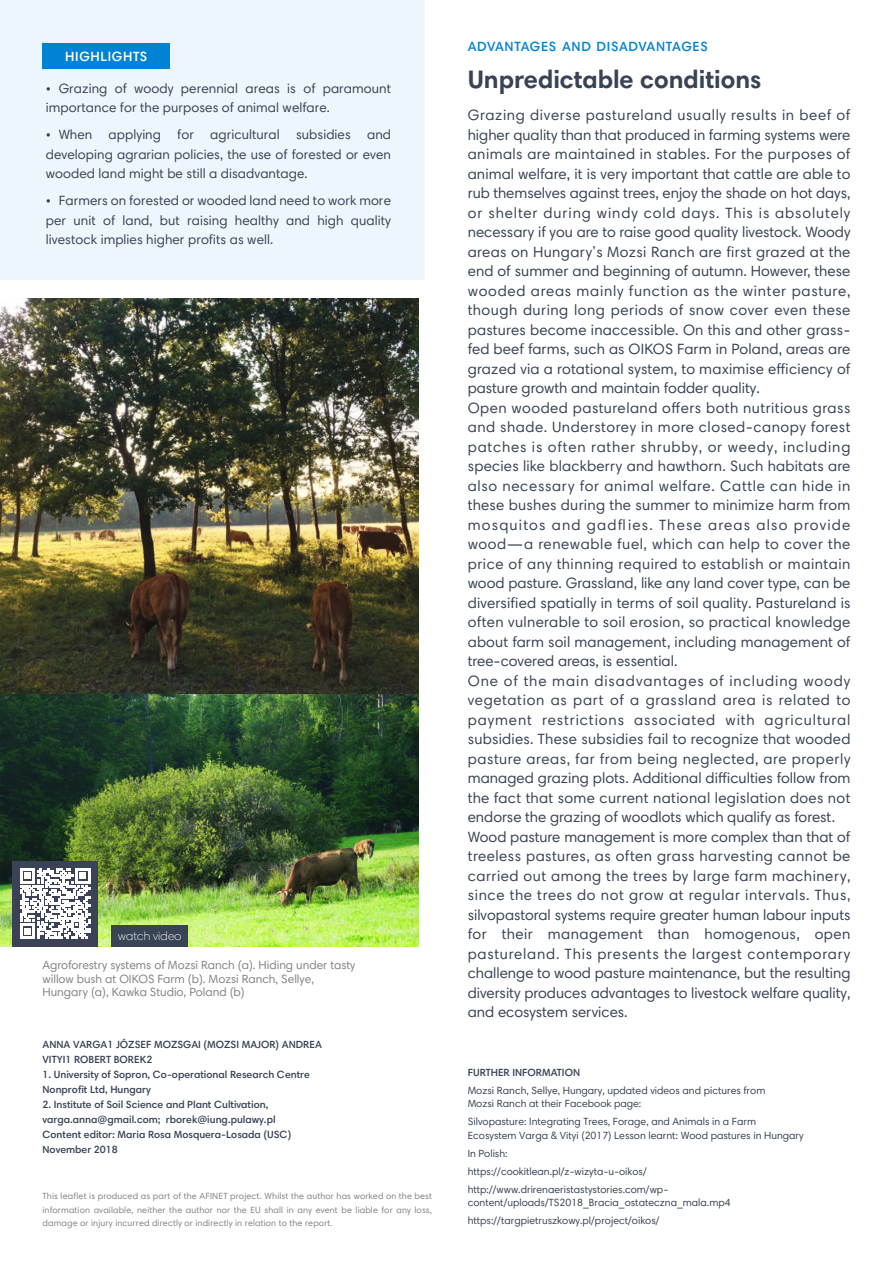
<style>
.page{position:relative;width:893px;height:1263px;background:#fff}
.page>*{position:absolute;margin:0;border:0;box-sizing:border-box;transform-origin:0 0}
.t1{font:700 25.5px "Harmonia Sans Pro Cyr";color:#384355}
.t2{font:15px/19.5px "Harmonia Sans Pro Cyr";letter-spacing:.015em;color:#384355}
.t3{font:13.5px/19.5px "Harmonia Sans Pro Cyr";letter-spacing:.005em;color:#384355;text-align:justify}
.t4{font:600 13.5px "Harmonia Sans Pro Cyr";letter-spacing:.045em;color:#0083d5}
.t5{font:600 13.5px "Harmonia Sans Pro Cyr";letter-spacing:.05em;color:#fff}
.t6{font:12px/13.5px "Harmonia Sans Pro Cyr";color:#808285}
.t7{font:300 12px "Harmonia Sans Pro Cyr";letter-spacing:.01em;color:#fff}
.t8{font:10.5px/18px "Harmonia Sans Pro Cyr";color:#384355}
.t9{font:600 10.5px/15px "Harmonia Sans Pro Cyr";color:#384355}
.t10{font:9px/13.5px "Harmonia Sans Pro Cyr";letter-spacing:.015em;color:#808285;text-align:justify}
</style>
<div class="page">
<div style="left:0;top:0;width:425px;height:280px;background:#edf6fc"></div>
<div style="left:43px;top:43px;width:127px;height:26px;background:#0083d5"></div>
<img style="left:0;top:298px;width:419px;height:648px">
<div style="left:13px;top:861px;width:85px;height:85px;background:#3b4255"></div>
<svg style="left:20px;top:868px;width:70px;height:70px"></svg>
<div style="left:111px;top:925px;width:77px;height:21px;background:#384355"></div>
<p class="t5" style="left:65px;top:51px;width:84px">HIGHLIGHTS</p>
<p class="t3" style="left:46px;top:80px;width:347px">• Grazing of woody perennial areas is of paramount importance for the purposes of animal welfare.</p>
<p class="t3" style="left:46px;top:126px;width:347px">• When applying for agricultural subsidies and developing agrarian policies, the use of forested or even wooded land might be still a disadvantage.</p>
<p class="t3" style="left:46px;top:192px;width:347px">• Farmers on forested or wooded land need to work more per unit of land, but raising healthy and high quality livestock implies higher profits as well.</p>
<p class="t7" style="left:118px;top:931px;width:65px">watch video</p>
<p class="t6" style="left:43px;top:960px;width:314px">Agroforestry systems of Mozsi Ranch (a). Hiding under tasty willow bush at OIKOS Farm (b). Mozsi Ranch, Sellye,<br>Hungary (a), Kawka Studio, Poland (b)</p>
<p class="t9" style="left:43px;top:1038px;width:281px">ANNA VARGA1 JÓZSEF MOZSGAI (MOZSI MAJOR) ANDREA<br>VITYI1 ROBERT BOREK2</p>
<p class="t9" style="left:43px;top:1068px;width:269px">1. University of Sopron, Co-operational Research Centre<br>Nonprofit Ltd, Hungary</p>
<p class="t9" style="left:43px;top:1098px;width:250px">2. Institute of Soil Science and Plant Cultivation, varga.anna@gmail.com; rborek@iung.pulawy.pl Content editor: Maria Rosa Mosquera-Losada (USC)<br>November 2018</p>
<p class="t10" style="left:43px;top:1190px;width:391px">This leaflet is produced as part of the AFINET project. Whilst the author has worked on the best information available, neither the author nor the EU shall in any event be liable for any loss, damage or injury incurred directly or indirectly in relation to the report.</p>
<p class="t4" style="left:468px;top:41px;width:242px">ADVANTAGES AND DISADVANTAGES</p>
<h1 class="t1" style="left:468px;top:69px;width:295px">Unpredictable conditions</h1>
<p class="t2" style="left:468px;top:107px;width:384px">Grazing diverse pastureland usually results in beef of higher quality than that produced in farming systems were animals are maintained in stables. For the purposes of animal welfare, it is very important that cattle are able to rub themselves against trees, enjoy the shade on hot days, or shelter during windy cold days. This is absolutely necessary if you are to raise good quality livestock. Woody areas on Hungary’s Mozsi Ranch are first grazed at the end of summer and beginning of autumn. However, these wooded areas mainly function as the winter pasture, though during long periods of snow cover even these pastures become inaccessible. On this and other grass&shy;fed beef farms, such as OIKOS Farm in Poland, areas are grazed via a rotational system, to maximise efficiency of pasture growth and maintain fodder quality.<br>Open wooded pastureland offers both nutritious grass and shade. Understorey in more closed-canopy forest patches is often rather shrubby, or weedy, including species like blackberry and hawthorn. Such habitats are also necessary for animal welfare. Cattle can hide in these bushes during the summer to minimize harm from mosquitos and gadflies. These areas also provide wood—a renewable fuel, which can help to cover the price of any thinning required to establish or maintain wood pasture. Grassland, like any land cover type, can be diversified spatially in terms of soil quality. Pastureland is often vulnerable to soil erosion, so practical knowledge about farm soil management, including management of tree-covered areas, is essential.<br>One of the main disadvantages of including woody vegetation as part of a grassland area is related to payment restrictions associated with agricultural subsidies. These subsidies fail to recognize that wooded pasture areas, far from being neglected, are properly managed grazing plots. Additional difficulties follow from the fact that some current national legislation does not endorse the grazing of woodlots which qualify as forest.<br>Wood pasture management is more complex than that of treeless pastures, as often grass harvesting cannot be carried out among the trees by large farm machinery, since the trees do not grow at regular intervals. Thus, silvopastoral systems require greater human labour inputs for their management than homogenous, open pastureland. This presents the largest contemporary challenge to wood pasture maintenance, but the resulting diversity produces advantages to livestock welfare quality, and ecosystem services.</p>
<p class="t9" style="left:468px;top:1065px;width:114px">FURTHER INFORMATION</p>
<p class="t8" style="left:468px;top:1084px;width:299px;line-height:13.5px">Mozsi Ranch, Sellye, Hungary, updated videos and pictures from<br>Mozsi Ranch at their Facebook page:</p>
<p class="t8" style="left:468px;top:1116px;width:337px;line-height:13.5px">Silvopasture: Integrating Trees, Forage, and Animals in a Farm<br>Ecosystem Varga &amp; Vityi (2017) Lesson learnt: Wood pastures in Hungary</p>
<p class="t8" style="left:468px;top:1145px;width:202px">In Polish: https://cookitlean.pl/z-wizyta-u-oikos/ http://www.drirenaeristastystories.com/wp-</p>
<p class="t8" style="left:468px;top:1195px;width:264px">content/uploads/TS2018_Bracia_ostateczna_mala.mp4 https://targpietruszkowy.pl/project/oikos/</p>
</div>
